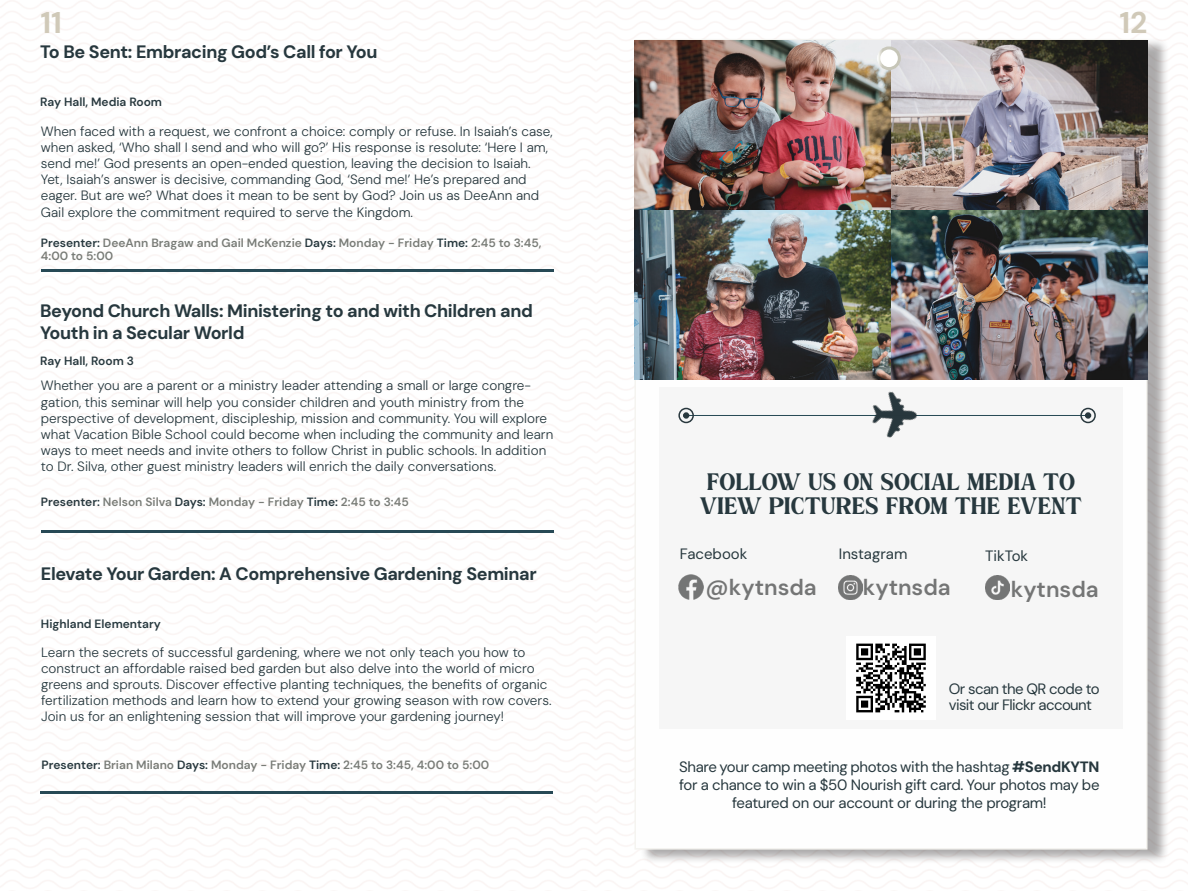
<style>
.page{position:relative;width:1188px;height:891px;background:#fff}
.page>*{position:absolute;margin:0;border:0;box-sizing:border-box;transform-origin:0 0}
.t1{font:700 30px "DM Sans 18 pt";color:#d0c9b8}
.t2{font:24px/24px "Bogimber";color:#27383e}
.t3{font:600 22.5px "DM Sans 18 pt";color:#747575}
.t4{font:700 18px/21.6px "DM Sans 18 pt";letter-spacing:-.02em;color:#27383e}
.t5{font:15px/18px "DM Sans 18 pt";letter-spacing:-.02em;color:#27383e;text-align:center}
.t6{font:15px/16.5px "DM Sans 18 pt";letter-spacing:-.04em;color:#27383e}
.t7{font:15px "DM Sans 18 pt";color:#27383e}
.t8{font:300 13.5px/16.2px "DM Sans 18 pt";color:#27383e}
.t9{font:600 12px/13.5px "DM Sans 18 pt";color:#797c77}
.t10{font:600 12px "DM Sans 18 pt";color:#27383e}
.s1{color:#27383e}
.s2{font-weight:800}
</style>
<div class="page">
<img style="left:0;top:1px;width:1188px;height:888px">
<div style="left:640px;top:38px;width:529px;height:826px;background:#231f20;opacity:.38"></div>
<div style="left:634px;top:39px;width:514px;height:811px;background:#fefefe;border:2px solid #f5f4f0"></div>
<div style="left:659px;top:387px;width:464px;height:342px;background:#f6f6f6"></div>
<hr style="left:41px;top:270px;width:513px;height:2px;background:#274955">
<hr style="left:41px;top:531px;width:513px;height:2px;background:#274955">
<img style="left:634px;top:40px;width:514px;height:340px">
<img style="left:856px;top:643px;width:70px;height:70px">
<hr style="left:685px;top:415px;width:403px;height:1px;background:#274955">
<img style="left:872px;top:391px;width:45px;height:47px">
<div style="left:678px;top:408px;width:16px;height:15px;border:2px solid #29383e;border-radius:50%"></div>
<div style="left:1080px;top:408px;width:16px;height:15px;border:2px solid #29383e;border-radius:50%"></div>
<div style="left:683px;top:412px;width:6px;height:7px;border:2px solid #29383e;border-radius:50%"></div>
<div style="left:1085px;top:412px;width:6px;height:7px;border:2px solid #29383e;border-radius:50%"></div>
<div style="left:879px;top:48px;width:20px;height:21px;background:#fff;border-radius:50%"></div>
<div style="left:877px;top:46px;width:24px;height:24px;border:3px solid #fff;border-radius:50%"></div>
<img style="left:985px;top:575px;width:24px;height:24px">
<img style="left:839px;top:575px;width:24px;height:24px">
<img style="left:678px;top:574px;width:25px;height:25px">
<hr style="left:40px;top:792px;width:513px;height:2px;background:#274955">
<h1 class="t1" style="left:40px;top:3px;width:23px">11</h1>
<h1 class="t1" style="left:1119px;top:3px;width:30px">12</h1>
<p class="t4" style="left:40px;top:41px;width:339px">To Be Sent: Embracing God’s Call for You</p>
<p class="t10" style="left:40px;top:95px;width:123px">Ray Hall, Media Room</p>
<p class="t8" style="left:41px;top:123px;width:513px">When faced with a request, we confront a choice: comply or refuse. In Isaiah’s case, when asked, ‘Who shall I send and who will go?’ His response is resolute: ‘Here I am, send me!’ God presents an open-ended question, leaving the decision to Isaiah.<br>Yet, Isaiah’s answer is decisive, commanding God, ‘Send me!’ He’s prepared and eager. But are we? What does it mean to be sent by God? Join us as DeeAnn and Gail explore the commitment required to serve the Kingdom.</p>
<p class="t9" style="left:41px;top:236px;width:502px"><span class="s1">Presenter:</span> DeeAnn Bragaw and Gail McKenzie <span class="s1">Days:</span> Monday - Friday <span class="s1">Time:</span> 2:45 to 3:45,<br>4:00 to 5:00</p>
<p class="t4" style="left:40px;top:300px;width:494px">Beyond Church Walls: Ministering to and with Children and<br>Youth in a Secular World</p>
<p class="t10" style="left:40px;top:354px;width:95px">Ray Hall, Room 3</p>
<p class="t8" style="left:41px;top:377px;width:514px">Whether you are a parent or a ministry leader attending a small or large congre&shy;gation, this seminar will help you consider children and youth ministry from the perspective of development, discipleship, mission and community. You will explore what Vacation Bible School could become when including the community and learn ways to meet needs and invite others to follow Christ in public schools. In addition to Dr. Silva, other guest ministry leaders will enrich the daily conversations.</p>
<p class="t9" style="left:41px;top:495px;width:369px"><span class="s1">Presenter:</span> Nelson Silva <span class="s1">Days:</span> Monday - Friday <span class="s1">Time:</span> 2:45 to 3:45</p>
<p class="t4" style="left:41px;top:563px;width:497px">Elevate Your Garden: A Comprehensive Gardening Seminar</p>
<p class="t10" style="left:41px;top:616px;width:121px">Highland Elementary</p>
<p class="t8" style="left:41px;top:644px;width:512px">Learn the secrets of successful gardening, where we not only teach you how to construct an affordable raised bed garden but also delve into the world of micro greens and sprouts. Discover effective planting techniques, the benefits of organic fertilization methods and learn how to extend your growing season with row covers.<br>Join us for an enlightening session that will improve your gardening journey!</p>
<p class="t9" style="left:42px;top:758px;width:449px"><span class="s1">Presenter:</span> Brian Milano <span class="s1">Days:</span> Monday - Friday <span class="s1">Time:</span> 2:45 to 3:45, 4:00 to 5:00</p>
<p class="t2" style="left:700px;top:473px;width:383px">FOLLOW US ON SOCIAL MEDIA TO<br>VIEW PICTURES FROM THE EVENT</p>
<p class="t7" style="left:680px;top:545px;width:69px">Facebook</p>
<p class="t3" style="left:706px;top:573px;width:113px">@kytnsda</p>
<p class="t7" style="left:839px;top:545px;width:70px">Instagram</p>
<p class="t3" style="left:863px;top:573px;width:89px">kytnsda</p>
<p class="t5" style="left:985px;top:546px;width:45px">TikTok</p>
<p class="t3" style="left:1011px;top:575px;width:89px">kytnsda</p>
<p class="t6" style="left:949px;top:680px;width:152px">Or scan the QR code to visit our Flickr account</p>
<p class="t5" style="left:679px;top:758px;width:422px">Share your camp meeting photos with the hashtag <span class="s2">#SendKYTN </span>for a chance to win a $50 Nourish gift card. Your photos may be featured on our account or during the program!</p>
</div>
